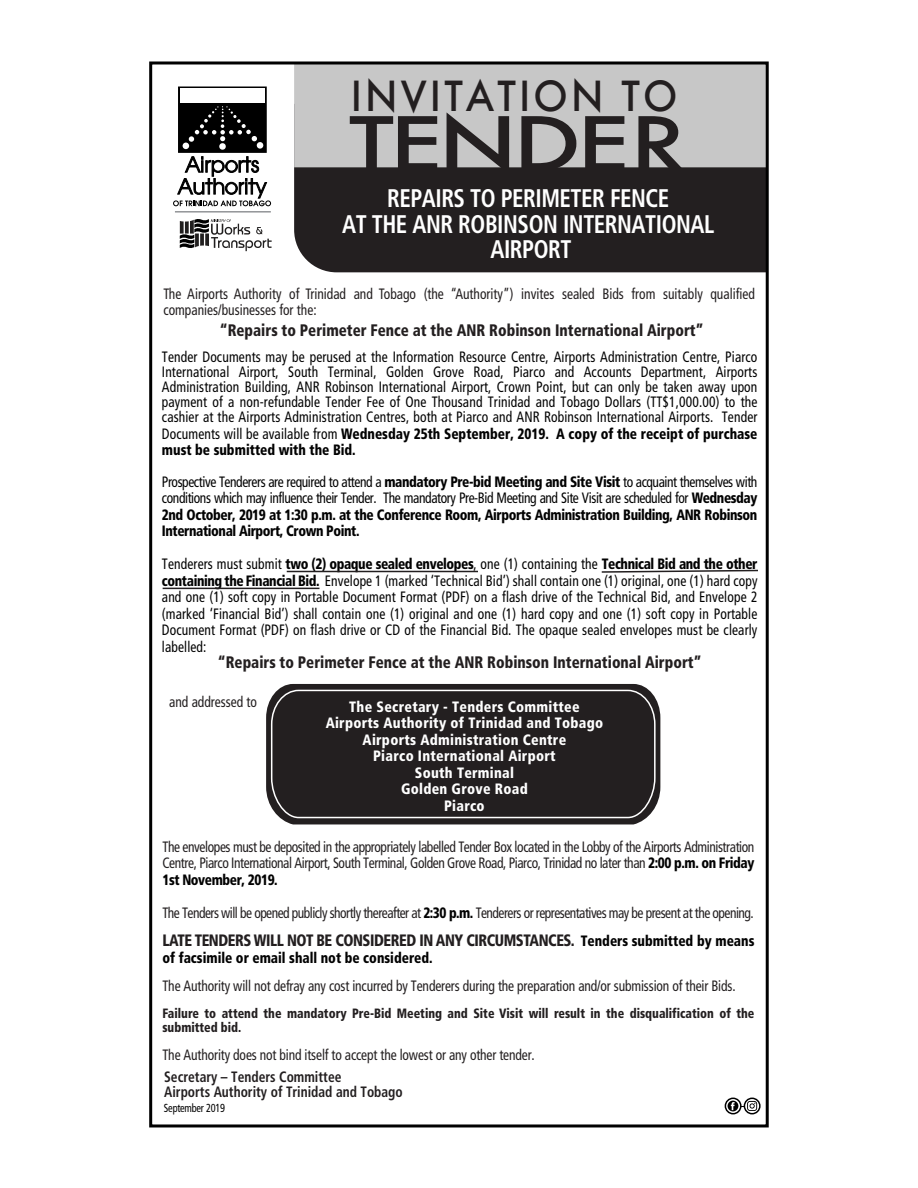
<style>
.page{position:relative;width:918px;height:1188px;background:#fff}
.page>*{position:absolute;margin:0;border:0;box-sizing:border-box;transform-origin:0 0}
.t1{font:500 72.75px "Futura";letter-spacing:-.05em;color:#231f20;scale:1.3 1}
.t2{font:500 40.5px "Futura";letter-spacing:.08em;color:#231f20;scale:.95 1}
.t3{font:700 condensed 25.5px/25.5px "Frutiger";letter-spacing:-.02em;color:#fff;text-align:center;scale:.9 1}
.t4{font:900 condensed 16.65px "Frutiger";color:#231f20;scale:.9 1}
.t5{font:900 condensed 16.5px "Frutiger";letter-spacing:-.03em;color:#231f20;scale:.9 1}
.t6{font:condensed 15px/16.5px "Frutiger";letter-spacing:.01em;color:#020202;text-align:justify;scale:.9 1}
.t7{font:condensed 15px/16.5px "Frutiger";letter-spacing:-.01em;color:#231f20;scale:.9 1}
.t8{font:900 condensed 15px/16.5px "Frutiger";color:#020202;scale:.9 1}
.t9{font:900 condensed 15px/16.5px "Frutiger";letter-spacing:.02em;color:#fff;text-align:center;scale:.94 1}
.t10{font:condensed 15px "Frutiger";letter-spacing:-.04em;color:#231f20;scale:.9 1}
.t11{font:700 condensed 15px/15px "Frutiger";color:#231f20;scale:.9 1}
.t12{font:900 condensed 13.5px/13.5px "Frutiger";color:#231f20;scale:.9 1}
.t13{font:condensed 11.7px "Frutiger";letter-spacing:-.02em;color:#020202;scale:.88 1}
.s1{font-weight:400}
.s2{font-weight:900}
.s3{font-weight:900;color:#020202}
.s4{font-size:15px;color:#020202}
</style>
<div class="page">
<svg style="left:266px;top:684px;width:394px;height:140px;background:#403c3d"></svg>
<div style="left:270px;top:689px;width:386px;height:130px;background:#231f20"></div>
<div style="left:294px;top:167px;width:471px;height:105px;background:#231f20"></div>
<div style="left:294px;top:62px;width:473px;height:105px;background:#c7c7c7"></div>
<div style="left:178px;top:87px;width:89px;height:66px;background:#000;border:2px solid #000"></div>
<div style="left:180px;top:89px;width:85px;height:14px;background:#fff"></div>
<div style="left:256px;top:142px;width:8px;height:7px;background:#fff;border-radius:50%"></div>
<svg style="left:183px;top:106px;width:74px;height:44px"></svg>
<svg style="left:173px;top:156px;width:98px;height:50px"></svg>
<svg style="left:180px;top:219px;width:92px;height:32px"></svg>
<hr style="left:175px;top:211px;width:96px;height:2px;background:#929497">
<svg style="left:725px;top:1098px;width:16px;height:16px"></svg>
<div style="left:725px;top:1098px;width:17px;height:16px;border:2px solid #000;border-radius:50%"></div>
<svg style="left:744px;top:1098px;width:16px;height:16px"></svg>
<div style="left:744px;top:1098px;width:17px;height:16px;border:2px solid #000;border-radius:50%"></div>
<svg style="left:728px;top:1101px;width:10px;height:10px"></svg>
<svg style="left:731px;top:1101px;width:26px;height:10px"></svg>
<div style="left:149px;top:61px;width:620px;height:1066px;border:3px solid #000"></div>
<hr style="left:287px;top:571px;width:191px;height:1px;background:#231f20">
<svg style="left:601px;top:569px;width:157px;height:4px"></svg>
<hr style="left:163px;top:588px;width:156px;height:1px;background:#231f20">
<h2 class="t2" style="left:351px;top:69px;width:345px">INVITATION TO</h2>
<h1 class="t1" style="left:349px;top:94px;width:261px">TENDER</h1>
<h3 class="t3" style="left:342px;top:185px;width:415px">REPAIRS TO PERIMETER FENCE<br>AT THE ANR ROBINSON INTERNATIONAL<br>AIRPORT</h3>
<p class="t7" style="left:163px;top:286px;width:659px">The Airports Authority of Trinidad and Tobago (the “Authority”) invites sealed Bids from suitably qualified companies/businesses for the:</p>
<p class="t4" style="left:220px;top:320px;width:539px">“Repairs to Perimeter Fence at the ANR Robinson International Airport”</p>
<p class="t6" style="left:162px;top:350px;width:663px;line-height:15px">Tender Documents may be perused at the Information Resource Centre, Airports Administration Centre, Piarco International Airport, South Terminal, Golden Grove Road, Piarco and Accounts Department, Airports Administration Building, ANR Robinson International Airport, Crown Point, but can only be taken away upon payment of a non-refundable Tender Fee of One Thousand Trinidad and Tobago Dollars (TT$1,000.00) to the cashier at the Airports Administration Centres, both at Piarco and ANR Robinson International Airports. Tender</p>
<p class="t8" style="left:162px;top:425px;width:663px"><span class="s1">Documents will be available from</span> Wednesday 25th September, 2019. A copy of the receipt of purchase must be submitted with the Bid.</p>
<p class="t8" style="left:162px;top:473px;width:663px;text-align:justify"><span class="s1">Prospective Tenderers are required to attend a</span> mandatory Pre-bid Meeting and Site Visit <span class="s1">to acquaint themselves with conditions which may influence their Tender. The mandatory Pre-Bid Meeting and Site Visit are scheduled for</span> Wednesday 2nd October, 2019 at 1:30 p.m. at the Conference Room, Airports Administration Building, ANR Robinson International Airport, Crown Point.</p>
<p class="t6" style="left:162px;top:556px;width:663px">Tenderers must submit <span class="s2">two (2) opaque sealed envelopes</span>, one (1) containing the <span class="s2">Technical Bid and the other containing the Financial Bid.</span> Envelope 1 (marked ‘Technical Bid’) shall contain one (1) original, one (1) hard copy and one (1) soft copy in Portable Document Format (PDF) on a flash drive of the Technical Bid, and Envelope 2 (marked ‘Financial Bid’) shall contain one (1) original and one (1) hard copy and one (1) soft copy in Portable Document Format (PDF) on flash drive or CD of the Financial Bid. The opaque sealed envelopes must be clearly labelled:</p>
<p class="t4" style="left:218px;top:652px;width:539px">“Repairs to Perimeter Fence at the ANR Robinson International Airport”</p>
<p class="t7" style="left:169px;top:694px;width:99px">and addressed to</p>
<p class="t9" style="left:326px;top:698px;width:297px">The Secretary - Tenders Committee<br>Airports Authority of Trinidad and Tobago<br>Airports Administration Centre<br>Piarco International Airport<br>South Terminal<br>Golden Grove Road<br>Piarco</p>
<p class="t7" style="left:162px;top:838px;width:659px;text-align:justify">The envelopes must be deposited in the appropriately labelled Tender Box located in the Lobby of the Airports Administration Centre, Piarco International Airport, South Terminal, Golden Grove Road, Piarco, Trinidad no later than <span class="s3">2:00 p.m. on Friday 1st November, 2019.</span></p>
<p class="t10" style="left:162px;top:904px;width:658px">The Tenders will be opened publicly shortly thereafter at <span class="s3">2:30 p.m.</span> Tenderers or representatives may be present at the opening.</p>
<p class="t5" style="left:162px;top:930px;width:659px">LATE TENDERS WILL NOT BE CONSIDERED IN ANY CIRCUMSTANCES. <span class="s4">Tenders submitted by means</span></p>
<p class="t8" style="left:162px;top:949px;width:302px">of facsimile or email shall not be considered.</p>
<p class="t7" style="left:162px;top:978px;width:638px">The Authority will not defray any cost incurred by Tenderers during the preparation and/or submission of their Bids.</p>
<p class="t12" style="left:162px;top:1007px;width:659px">Failure to attend the mandatory Pre-Bid Meeting and Site Visit will result in the disqualification of the submitted bid.</p>
<p class="t7" style="left:162px;top:1047px;width:415px">The Authority does not bind itself to accept the lowest or any other tender.</p>
<p class="t11" style="left:164px;top:1070px;width:267px">Secretary – Tenders Committee<br>Airports Authority of Trinidad and Tobago</p>
<p class="t13" style="left:164px;top:1101px;width:71px">September 2019</p>
</div>
